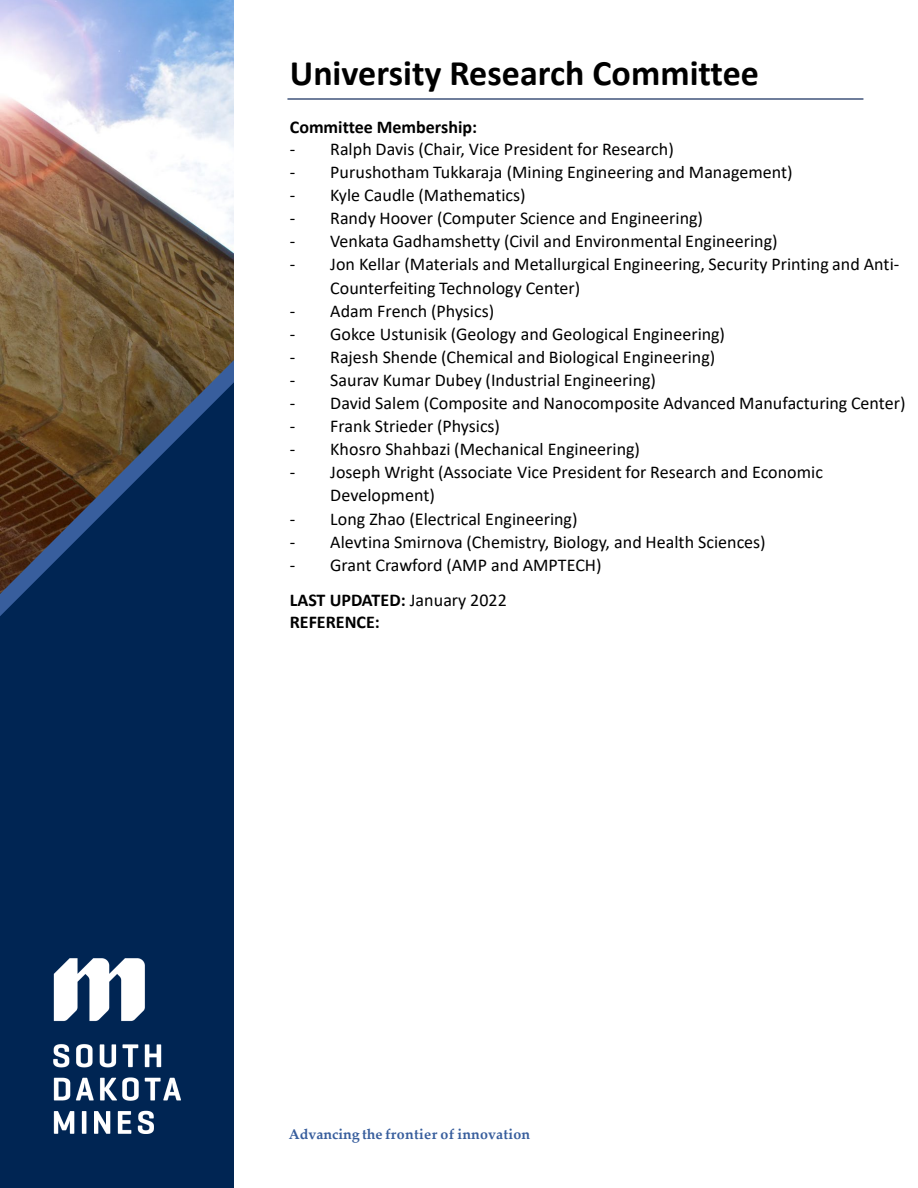
<style>
.page{position:relative;width:918px;height:1188px;background:#fff}
.page>*{position:absolute;margin:0;border:0;box-sizing:border-box;transform-origin:0 0}
.t1{font:700 36px "Calibri";color:#000}
.t2{font:18px/23.2px "Calibri";color:#000}
.t3{font:700 18px "Calibri";color:#000}
.t4{font:700 14.25px "Palatino Linotype";letter-spacing:.01em;color:#385e9d}
.s1{font-weight:400}
</style>
<div class="page">
<img style="left:0;top:0;width:234px;height:360px">
<svg style="left:0;top:360px;width:234px;height:22px;background:#6e5c3d"></svg>
<svg style="left:0;top:382px;width:234px;height:806px;background:#0e2a4e"></svg>
<hr style="left:287px;top:98px;width:576px;height:2px;background:#011c4f">
<img style="left:54px;top:959px;width:126px;height:174px">
<p class="t1" style="left:290px;top:48px;width:471px">University Research Committee</p>
<p class="t3" style="left:290px;top:114px;width:189px">Committee Membership:</p>
<p class="t2" style="left:290px;top:137px;width:385px">- Ralph Davis (Chair, Vice President for Research)</p>
<p class="t2" style="left:290px;top:160px;width:504px">- Purushotham Tukkaraja (Mining Engineering and Management)</p>
<p class="t2" style="left:290px;top:183px;width:237px">- Kyle Caudle (Mathematics)</p>
<p class="t2" style="left:290px;top:206px;width:415px">- Randy Hoover (Computer Science and Engineering)</p>
<p class="t2" style="left:290px;top:229px;width:489px">- Venkata Gadhamshetty (Civil and Environmental Engineering)</p>
<p class="t2" style="left:330px;top:252px;width:571px;text-indent:-40px">- Jon Kellar (Materials and Metallurgical Engineering, Security Printing and Anti-<br>Counterfeiting Technology Center)</p>
<p class="t2" style="left:290px;top:299px;width:206px">- Adam French (Physics)</p>
<p class="t2" style="left:290px;top:322px;width:437px">- Gokce Ustunisik (Geology and Geological Engineering)</p>
<p class="t2" style="left:290px;top:345px;width:427px">- Rajesh Shende (Chemical and Biological Engineering)</p>
<p class="t2" style="left:290px;top:368px;width:368px">- Saurav Kumar Dubey (Industrial Engineering)</p>
<p class="t2" style="left:290px;top:391px;width:617px">- David Salem (Composite and Nanocomposite Advanced Manufacturing Center)</p>
<p class="t2" style="left:290px;top:414px;width:212px">- Frank Strieder (Physics)</p>
<p class="t2" style="left:290px;top:437px;width:352px">- Khosro Shahbazi (Mechanical Engineering)</p>
<p class="t2" style="left:330px;top:460px;width:494px;text-indent:-40px">- Joseph Wright (Associate Vice President for Research and Economic<br>Development)</p>
<p class="t2" style="left:290px;top:507px;width:289px">- Long Zhao (Electrical Engineering)</p>
<p class="t2" style="left:290px;top:530px;width:477px">- Alevtina Smirnova (Chemistry, Biology, and Health Sciences)</p>
<p class="t2" style="left:290px;top:553px;width:313px">- Grant Crawford (AMP and AMPTECH)</p>
<p class="t3" style="left:290px;top:587px;width:219px">LAST UPDATED: <span class="s1">January 2022</span></p>
<p class="t3" style="left:290px;top:609px;width:92px">REFERENCE:</p>
<p class="t4" style="left:289px;top:1124px;width:243px">Advancing the frontier of innovation</p>
</div>
